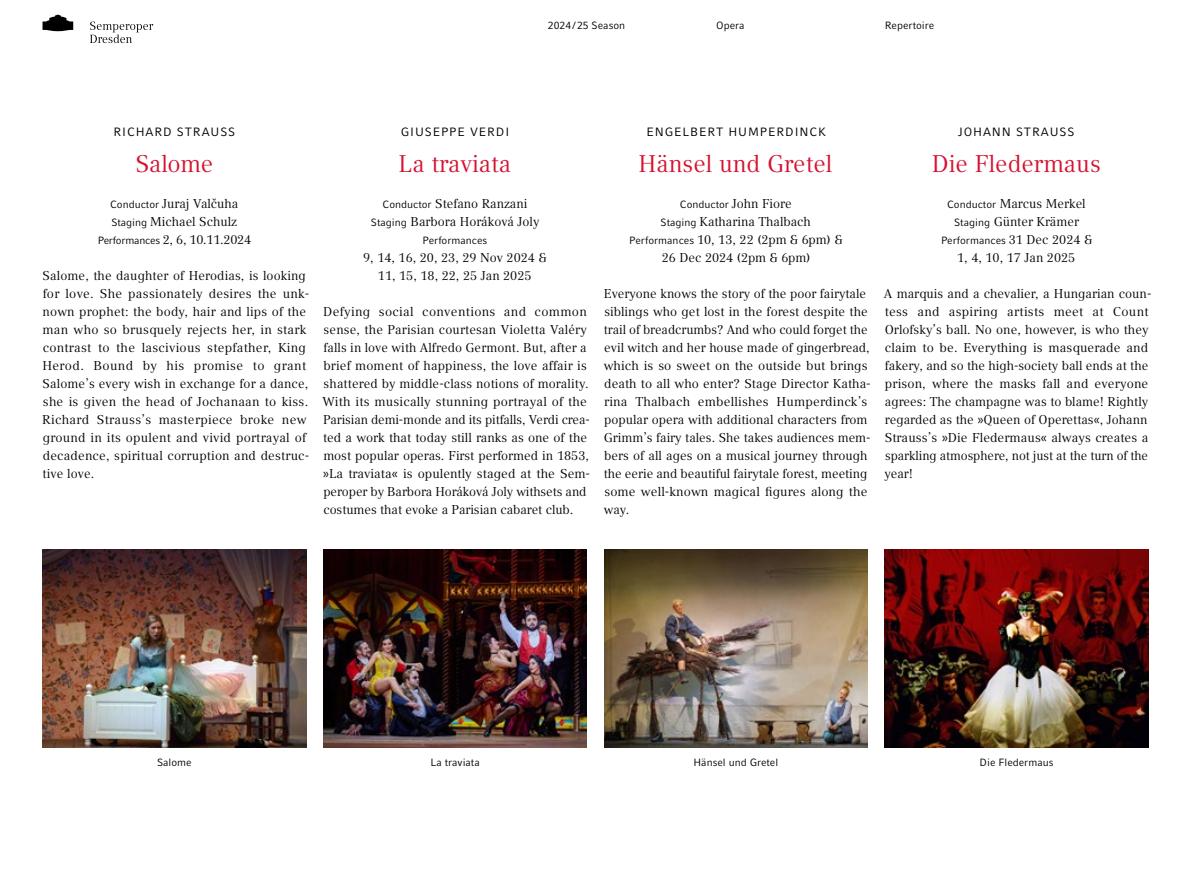
<style>
.page{position:relative;width:1191px;height:893px;background:#fff}
.page>*{position:absolute;margin:0;border:0;box-sizing:border-box;transform-origin:0 0}
.t1{font:24px "Compatil Text LT Pro";color:#d51130}
.t2{font:12.75px/18px "Compatil Text LT Pro";color:#000;text-align:center}
.t3{font:12px "Compatil Fact LT Pro";letter-spacing:.075em;color:#000}
.t4{font:10.5px "Compatil Fact LT Pro";color:#000}
.s1{font-family:"Compatil Fact LT Pro";font-size:10.5px}
.s2{font-family:"Compatil Text LT Pro";font-size:12.75px}
</style>
<div class="page">
<svg style="left:90px;top:22px;width:63px;height:21px"></svg>
<svg style="left:43px;top:15px;width:30px;height:16px"></svg>
<img style="left:323px;top:550px;width:264px;height:198px">
<img style="left:604px;top:550px;width:263px;height:198px">
<img style="left:43px;top:550px;width:263px;height:198px">
<img style="left:884px;top:550px;width:264px;height:198px">
<p class="t4" style="left:548px;top:19px;width:79px">2024/25 Season</p>
<p class="t4" style="left:716px;top:19px;width:30px">Opera</p>
<p class="t4" style="left:884px;top:19px;width:51px">Repertoire</p>
<p class="t3" style="left:113px;top:125px;width:123px">RICHARD STRAUSS</p>
<h1 class="t1" style="left:135px;top:150px;width:79px">Salome</h1>
<p class="t2" style="left:98px;top:195px;width:155px"><span class="s1">Conductor</span> Juraj Valčuha<br><span class="s1">Staging</span> Michael Schulz<br><span class="s1">Performances</span> 2, 6, 10.11.2024</p>
<p class="t2" style="left:42px;top:267px;width:268px;text-align:left">Salome, the daughter of Herodias, is looking for love. She passionately desires the unk&shy;nown prophet: the body, hair and lips of the man who so brusquely rejects her, in stark contrast to the lascivious stepfather, King Herod. Bound by his promise to grant Salome’s every wish in exchange for a dance, she is given the head of Jochanaan to kiss.<br>Richard Strauss’s masterpiece broke new ground in its opulent and vivid portrayal of decadence, spiritual corruption and destruc&shy;tive love.</p>
<p class="t3" style="left:401px;top:125px;width:110px">GIUSEPPE VERDI</p>
<h1 class="t1" style="left:398px;top:150px;width:114px">La traviata</h1>
<p class="t2" style="left:371px;top:195px;width:170px"><span class="s1">Conductor</span> Stefano Ranzani<br><span class="s1">Staging</span> Barbora Horáková Joly</p>
<p class="t4" style="left:422px;top:234px;width:66px">Performances</p>
<p class="t2" style="left:363px;top:249px;width:185px">9, 14, 16, 20, 23, 29 Nov 2024 &amp;<br>11, 15, 18, 22, 25 Jan 2025</p>
<p class="t2" style="left:322px;top:303px;width:269px;text-align:left">Defying social conventions and common sense, the Parisian courtesan Violetta Valéry falls in love with Alfredo Germont. But, after a brief moment of happiness, the love affair is shattered by middle-class notions of morality.<br>With its musically stunning portrayal of the Parisian demi-monde and its pitfalls, Verdi crea&shy;ted a work that today still ranks as one of the most popular operas. First performed in 1853, »La traviata« is opulently staged at the Sem&shy;peroper by Barbora Horáková Joly withsets and costumes that evoke a Parisian cabaret club.</p>
<p class="t3" style="left:646px;top:125px;width:181px">ENGELBERT HUMPERDINCK</p>
<h1 class="t1" style="left:638px;top:150px;width:195px">Hänsel und Gretel</h1>
<p class="t4" style="left:680px;top:198px;width:113px">Conductor <span class="s2">John Fiore</span></p>
<p class="t2" style="left:629px;top:213px;width:215px"><span class="s1">Staging</span> Katharina Thalbach<br><span class="s1">Performances</span> 10, 13, 22 (2pm &amp; 6pm) &amp;<br>26 Dec 2024 (2pm &amp; 6pm)</p>
<p class="t2" style="left:603px;top:285px;width:268px;text-align:left">Everyone knows the story of the poor fairytale siblings who get lost in the forest despite the trail of breadcrumbs? And who could forget the evil witch and her house made of gingerbread, which is so sweet on the outside but brings death to all who enter? Stage Director Katha&shy;rina Thalbach embellishes Humperdinck’s popular opera with additional characters from Grimm’s fairy tales. She takes audiences mem&shy;bers of all ages on a musical journey through the eerie and beautiful fairytale forest, meeting some well-known magical figures along the way.</p>
<p class="t3" style="left:958px;top:125px;width:118px">JOHANN STRAUSS</p>
<h1 class="t1" style="left:931px;top:150px;width:171px">Die Fledermaus</h1>
<p class="t2" style="left:947px;top:195px;width:140px"><span class="s1">Conductor</span> Marcus Merkel<br><span class="s1">Staging</span> Günter Krämer</p>
<p class="t4" style="left:941px;top:234px;width:153px">Performances <span class="s2">31 Dec 2024 &amp;</span></p>
<p class="t2" style="left:957px;top:249px;width:120px">1, 4, 10, 17 Jan 2025</p>
<p class="t2" style="left:884px;top:285px;width:269px;text-align:left">A marquis and a chevalier, a Hungarian coun&shy;tess and aspiring artists meet at Count Orlofsky’s ball. No one, however, is who they claim to be. Everything is masquerade and fakery, and so the high-society ball ends at the prison, where the masks fall and everyone agrees: The champagne was to blame! Rightly regarded as the »Queen of Operettas«, Johann Strauss’s »Die Fledermaus« always creates a sparkling atmosphere, not just at the turn of the year!</p>
<p class="t4" style="left:157px;top:756px;width:36px">Salome</p>
<p class="t4" style="left:430px;top:756px;width:51px">La traviata</p>
<p class="t4" style="left:693px;top:756px;width:86px">Hänsel und Gretel</p>
<p class="t4" style="left:979px;top:756px;width:75px">Die Fledermaus</p>
</div>
